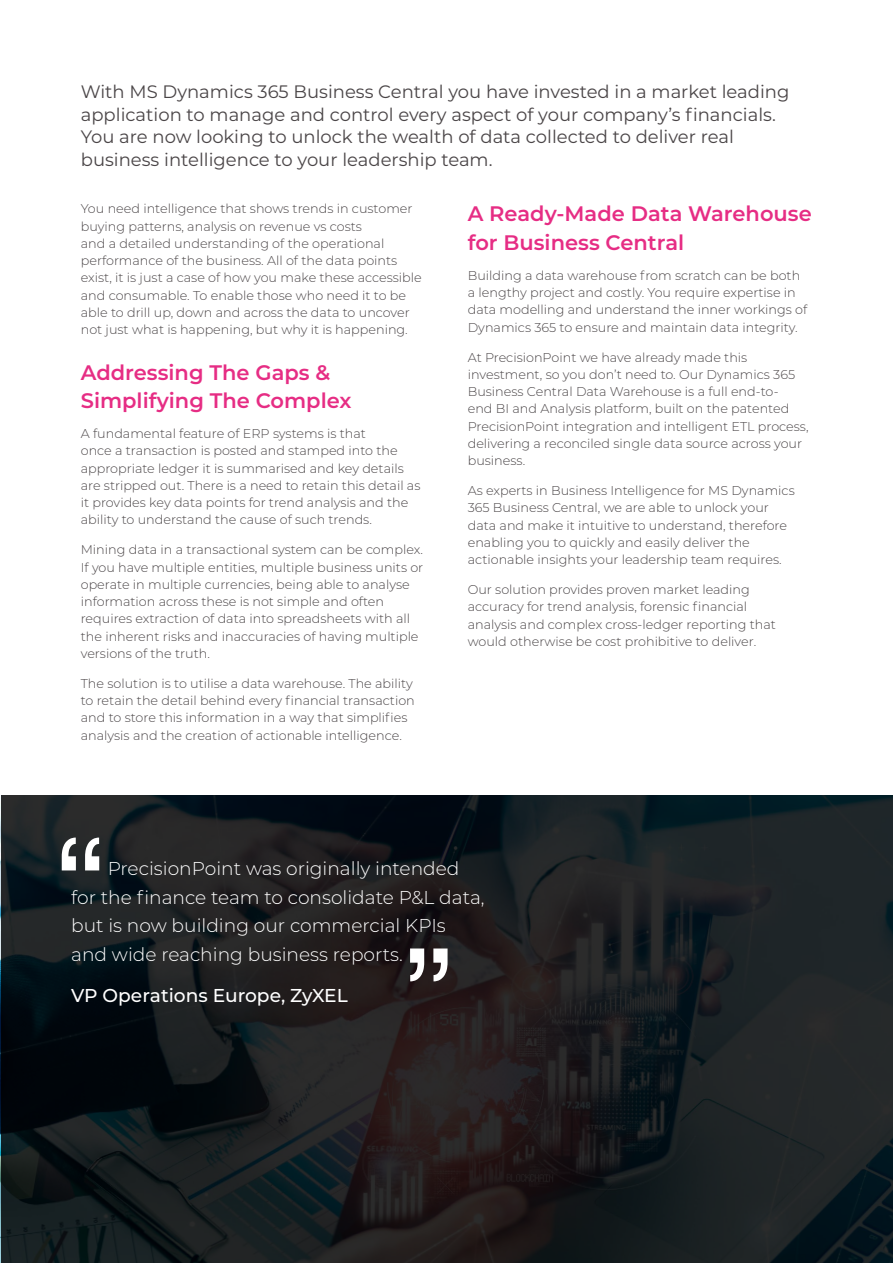
<style>
.page{position:relative;width:893px;height:1263px;background:#fff}
.page>*{position:absolute;margin:0;border:0;box-sizing:border-box;transform-origin:0 0}
.t1{font:600 21px/28.5px "Montserrat";color:#e62d84}
.t2{font:300 18.6px/28.7px "Montserrat";color:#fff}
.t3{font:500 18.6px "Montserrat";color:#fff}
.t4{font:18px/22.5px "Montserrat";color:#4a4547}
.t5{font:300 12.75px/17.2px "Montserrat";color:#4a4547}
</style>
<div class="page">
<svg style="left:1px;top:795px;width:892px;height:468px;background:#1a1d20"></svg>
<svg style="left:62px;top:837px;width:37px;height:33px"></svg>
<svg style="left:410px;top:948px;width:38px;height:33px"></svg>
<p class="t4" style="left:81px;top:80px;width:710px">With MS Dynamics 365 Business Central you have invested in a market leading application to manage and control every aspect of your company’s financials.<br>You are now looking to unlock the wealth of data collected to deliver real business intelligence to your leadership team.</p>
<p class="t5" style="left:81px;top:200px;width:343px">You need intelligence that shows trends in customer buying patterns, analysis on revenue vs costs<br>and a detailed understanding of the operational performance of the business. All of the data points exist, it is just a case of how you make these accessible and consumable. To enable those who need it to be able to drill up, down and across the data to uncover not just what is happening, but why it is happening.</p>
<h1 class="t1" style="left:81px;top:357px;width:272px">Addressing The Gaps &amp;<br>Simplifying The Complex</h1>
<p class="t5" style="left:81px;top:424px;width:341px">A fundamental feature of ERP systems is that<br>once a transaction is posted and stamped into the appropriate ledger it is summarised and key details are stripped out. There is a need to retain this detail as it provides key data points for trend analysis and the ability to understand the cause of such trends.</p>
<p class="t5" style="left:81px;top:541px;width:344px">Mining data in a transactional system can be complex.<br>If you have multiple entities, multiple business units or operate in multiple currencies, being able to analyse information across these is not simple and often requires extraction of data into spreadsheets with all the inherent risks and inaccuracies of having multiple versions of the truth.</p>
<p class="t5" style="left:81px;top:674px;width:335px">The solution is to utilise a data warehouse. The ability to retain the detail behind every financial transaction and to store this information in a way that simplifies analysis and the creation of actionable intelligence.</p>
<h1 class="t1" style="left:468px;top:199px;width:346px">A Ready-Made Data Warehouse for Business Central</h1>
<p class="t5" style="left:468px;top:266px;width:341px">Building a data warehouse from scratch can be both a lengthy project and costly. You require expertise in data modelling and understand the inner workings of Dynamics 365 to ensure and maintain data integrity.</p>
<p class="t5" style="left:468px;top:348px;width:342px">At PrecisionPoint we have already made this investment, so you don’t need to. Our Dynamics 365<br>Business Central Data Warehouse is a full end-to-<br>end BI and Analysis platform, built on the patented PrecisionPoint integration and intelligent ETL process, delivering a reconciled single data source across your business.</p>
<p class="t5" style="left:468px;top:481px;width:328px">As experts in Business Intelligence for MS Dynamics 365 Business Central, we are able to unlock your data and make it intuitive to understand, therefore enabling you to quickly and easily deliver the actionable insights your leadership team requires.</p>
<p class="t5" style="left:468px;top:580px;width:310px">Our solution provides proven market leading accuracy for trend analysis, forensic financial analysis and complex cross-ledger reporting that would otherwise be cost prohibitive to deliver.</p>
<h2 class="t2" style="left:71px;top:853px;width:415px;text-indent:37px">PrecisionPoint was originally intended for the finance team to consolidate P&amp;L data, but is now building our commercial KPIs and wide reaching business reports.</h2>
<h2 class="t3" style="left:71px;top:982px;width:278px">VP Operations Europe, ZyXEL</h2>
</div>
